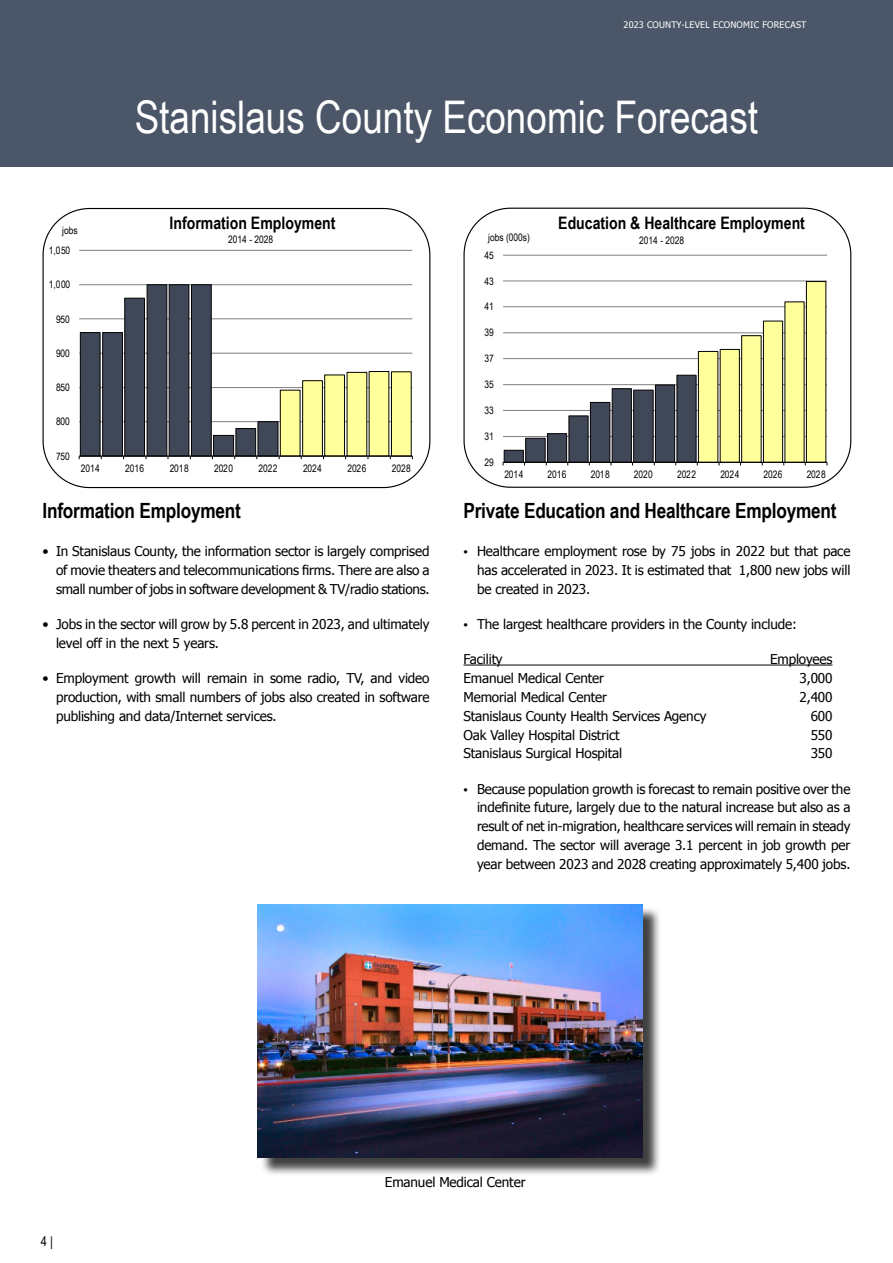
<style>
.page{position:relative;width:893px;height:1263px;background:#fff}
.page>*{position:absolute;margin:0;border:0;box-sizing:border-box;transform-origin:0 0}
.t1{font:45px "Arial Narrow";color:#fff}
.Profile_Subhead_1{font:700 21px "Arial Narrow";letter-spacing:-.01em;color:#000}
.t2{font:700 17.25px "Arial Narrow";color:#000}
.Profile_Body_Text{font:13.5px/18.9px "Tahoma";letter-spacing:-.01em;color:#000;text-align:justify}
.Hanging_indent{font:13.5px "Tahoma";letter-spacing:-.01em;color:#000}
.Profile_Body_Text_Su{font:13.5px "Tahoma";letter-spacing:-.01em;color:#000}
.t3{font:13.5px "Arial Narrow";color:#000}
.t4{font:10.35px "Arial Narrow";letter-spacing:-.01em;color:#000}
.t5{font:9px "Tahoma";letter-spacing:.02em;color:#fff}
.s1{font-family:"Myriad Pro";font-size:15.9px}
</style>
<div class="page">
<div style="left:0;top:0;width:893px;height:167px;background:#4b5768"></div>
<hr style="left:463px;top:665px;width:369px;height:1px;background:#000">
<hr style="left:79px;top:421px;width:333px;height:1px;background:#808080">
<hr style="left:79px;top:387px;width:333px;height:1px;background:#808080">
<hr style="left:79px;top:353px;width:333px;height:1px;background:#808080">
<hr style="left:79px;top:318px;width:333px;height:1px;background:#808080">
<hr style="left:79px;top:284px;width:333px;height:1px;background:#808080">
<hr style="left:79px;top:250px;width:333px;height:1px;background:#808080">
<div style="left:280px;top:390px;width:20px;height:66px;background:#ffff9b"></div>
<div style="left:280px;top:390px;width:20px;height:66px;border:1px solid #000"></div>
<div style="left:303px;top:381px;width:19px;height:75px;background:#ffff9b"></div>
<div style="left:302px;top:380px;width:21px;height:76px;border:1px solid #000"></div>
<div style="left:325px;top:375px;width:19px;height:81px;background:#ffff9b"></div>
<div style="left:324px;top:375px;width:21px;height:81px;border:1px solid #000"></div>
<div style="left:347px;top:372px;width:20px;height:84px;background:#ffff9b"></div>
<div style="left:369px;top:371px;width:20px;height:85px;background:#ffff9b"></div>
<div style="left:391px;top:372px;width:20px;height:84px;background:#ffff9b"></div>
<div style="left:391px;top:371px;width:20px;height:85px;border:1px solid #000"></div>
<hr style="left:79px;top:456px;width:333px;height:1px;background:#000">
<svg style="left:79px;top:284px;width:201px;height:175px"></svg>
<hr style="left:503px;top:436px;width:324px;height:1px;background:#808080">
<hr style="left:503px;top:410px;width:324px;height:1px;background:#808080">
<hr style="left:503px;top:384px;width:324px;height:1px;background:#808080">
<hr style="left:503px;top:358px;width:324px;height:1px;background:#808080">
<hr style="left:503px;top:332px;width:324px;height:1px;background:#808080">
<hr style="left:503px;top:306px;width:324px;height:1px;background:#808080">
<hr style="left:503px;top:281px;width:324px;height:1px;background:#808080">
<hr style="left:503px;top:255px;width:324px;height:1px;background:#808080">
<div style="left:698px;top:351px;width:20px;height:111px;background:#ffff9b"></div>
<div style="left:698px;top:351px;width:20px;height:112px;border:1px solid #000"></div>
<div style="left:720px;top:349px;width:19px;height:113px;background:#ffff9b"></div>
<div style="left:720px;top:349px;width:20px;height:114px;border:1px solid #000"></div>
<div style="left:742px;top:336px;width:19px;height:126px;background:#ffff9b"></div>
<div style="left:741px;top:335px;width:20px;height:128px;border:1px solid #000"></div>
<div style="left:763px;top:321px;width:20px;height:141px;background:#ffff9b"></div>
<div style="left:763px;top:321px;width:20px;height:142px;border:1px solid #000"></div>
<div style="left:785px;top:302px;width:19px;height:160px;background:#ffff9b"></div>
<div style="left:806px;top:282px;width:20px;height:180px;background:#ffff9b"></div>
<div style="left:806px;top:281px;width:20px;height:182px;border:1px solid #000"></div>
<hr style="left:503px;top:462px;width:324px;height:1px;background:#000">
<svg style="left:503px;top:375px;width:195px;height:90px"></svg>
<div style="left:260px;top:907px;width:401px;height:269px;background:#000;opacity:.75"></div>
<img style="left:258px;top:904px;width:385px;height:253px">
<p class="t5" style="left:624px;top:19px;width:184px">2023 COUNTY-LEVEL ECONOMIC FORECAST</p>
<p class="t4" style="left:62px;top:223px;width:17px">jobs</p>
<p class="t4" style="left:49px;top:243px;width:23px">1,050</p>
<p class="t4" style="left:49px;top:277px;width:23px">1,000</p>
<p class="t4" style="left:56px;top:311px;width:15px">950</p>
<p class="t4" style="left:56px;top:346px;width:15px">900</p>
<p class="t4" style="left:56px;top:380px;width:15px">850</p>
<p class="t4" style="left:56px;top:414px;width:15px">800</p>
<h1 class="t1" style="left:135px;top:85px;width:625px">Stanislaus County Economic Forecast</h1>
<p class="t2" style="left:170px;top:209px;width:168px">Information Employment</p>
<p class="t4" style="left:228px;top:232px;width:47px">2014 - 2028</p>
<p class="t4" style="left:488px;top:230px;width:43px">jobs (000s)</p>
<p class="t4" style="left:485px;top:247px;width:11px">45</p>
<p class="t4" style="left:485px;top:273px;width:11px">43</p>
<p class="t4" style="left:485px;top:299px;width:11px">41</p>
<p class="t4" style="left:485px;top:325px;width:11px">39</p>
<p class="t4" style="left:485px;top:351px;width:11px">37</p>
<p class="t4" style="left:485px;top:377px;width:11px">35</p>
<p class="t4" style="left:485px;top:403px;width:11px">33</p>
<p class="t4" style="left:485px;top:429px;width:11px">31</p>
<p class="t2" style="left:558px;top:209px;width:248px">Education &amp; Healthcare Employment</p>
<p class="t4" style="left:639px;top:233px;width:47px">2014 - 2028</p>
<p class="t4" style="left:56px;top:448px;width:15px">750</p>
<p class="t4" style="left:81px;top:461px;width:21px">2014</p>
<p class="t4" style="left:125px;top:461px;width:21px">2016</p>
<p class="t4" style="left:170px;top:461px;width:21px">2018</p>
<p class="t4" style="left:214px;top:461px;width:21px">2020</p>
<p class="t4" style="left:259px;top:461px;width:21px">2022</p>
<p class="t4" style="left:303px;top:461px;width:21px">2024</p>
<p class="t4" style="left:347px;top:461px;width:21px">2026</p>
<p class="t4" style="left:392px;top:461px;width:21px">2028</p>
<h1 class="Profile_Subhead_1" style="left:43px;top:495px;width:200px">Information Employment</h1>
<p class="Profile_Body_Text" style="left:56px;top:541px;width:375px;text-indent:-14px">• In Stanislaus County, the information sector is largely comprised of movie theaters and telecommunications firms. There are also a small number of jobs in software development &amp; TV/radio stations.</p>
<p class="Profile_Body_Text" style="left:56px;top:614px;width:375px;text-indent:-14px">• Jobs in the sector will grow by 5.8 percent in 2023, and ultimately level off in the next 5 years.</p>
<p class="Profile_Body_Text" style="left:56px;top:668px;width:375px;text-indent:-14px">• Employment growth will remain in some radio, TV, and video production, with small numbers of jobs also created in software publishing and data/Internet services.</p>
<p class="t4" style="left:485px;top:455px;width:11px">29</p>
<p class="t4" style="left:504px;top:467px;width:21px">2014</p>
<p class="t4" style="left:548px;top:467px;width:21px">2016</p>
<p class="t4" style="left:591px;top:467px;width:21px">2018</p>
<p class="t4" style="left:634px;top:467px;width:21px">2020</p>
<p class="t4" style="left:677px;top:467px;width:21px">2022</p>
<p class="t4" style="left:720px;top:467px;width:21px">2024</p>
<p class="t4" style="left:763px;top:467px;width:21px">2026</p>
<p class="t4" style="left:807px;top:467px;width:21px">2028</p>
<h1 class="Profile_Subhead_1" style="left:463px;top:495px;width:375px">Private Education and Healthcare Employment</h1>
<p class="Profile_Body_Text" style="left:477px;top:541px;width:375px;text-indent:-14px"><span class="s1">•</span> Healthcare employment rose by 75 jobs in 2022 but that pace has accelerated in 2023. It is estimated that 1,800 new jobs will be created in 2023.</p>
<p class="Profile_Body_Text" style="left:463px;top:614px;width:335px"><span class="s1">•</span> The largest healthcare providers in the County include:</p>
<p class="Hanging_indent" style="left:463px;top:650px;width:41px">Facility</p>
<p class="Hanging_indent" style="left:770px;top:650px;width:64px">Employees</p>
<p class="Hanging_indent" style="left:463px;top:669px;width:142px">Emanuel Medical Center</p>
<p class="Hanging_indent" style="left:799px;top:669px;width:35px">3,000</p>
<p class="Hanging_indent" style="left:463px;top:688px;width:145px">Memorial Medical Center</p>
<p class="Hanging_indent" style="left:799px;top:688px;width:35px">2,400</p>
<p class="Hanging_indent" style="left:463px;top:707px;width:244px">Stanislaus County Health Services Agency</p>
<p class="Hanging_indent" style="left:811px;top:707px;width:23px">600</p>
<p class="Hanging_indent" style="left:463px;top:725px;width:158px">Oak Valley Hospital District</p>
<p class="Hanging_indent" style="left:811px;top:725px;width:23px">550</p>
<p class="Hanging_indent" style="left:463px;top:744px;width:160px">Stanislaus Surgical Hospital</p>
<p class="Hanging_indent" style="left:811px;top:744px;width:23px">350</p>
<p class="Profile_Body_Text" style="left:477px;top:778px;width:375px;text-indent:-14px"><span class="s1">•</span> Because population growth is forecast to remain positive over the indefinite future, largely due to the natural increase but also as a result of net in-migration, healthcare services will remain in steady demand. The sector will average 3.1 percent in job growth per year between 2023 and 2028 creating approximately 5,400 jobs.</p>
<p class="t3" style="left:41px;top:1231px;width:14px">4 |</p>
<p class="Profile_Body_Text_Su" style="left:385px;top:1173px;width:142px">Emanuel Medical Center</p>
</div>
